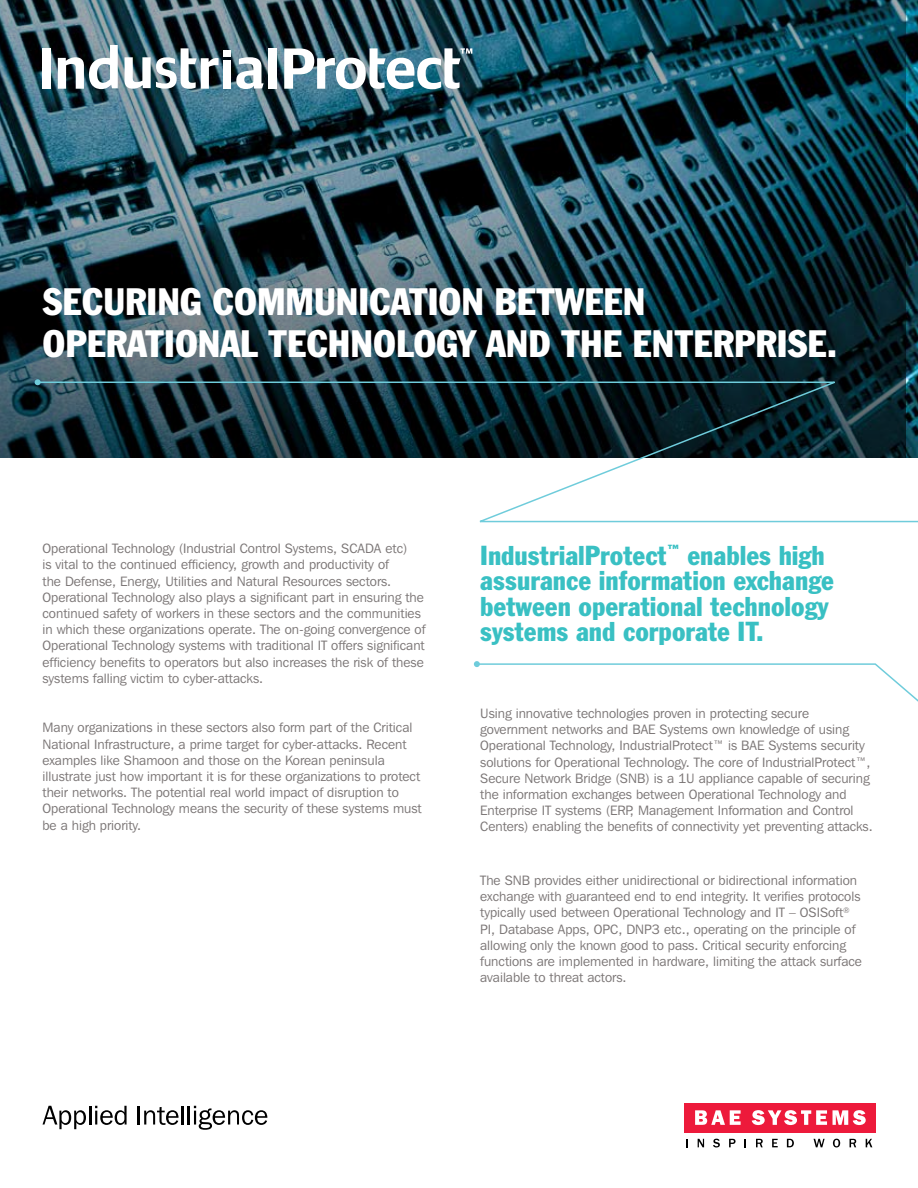
<style>
.page{position:relative;width:918px;height:1188px;background:#fff}
.page>*{position:absolute;margin:0;border:0;box-sizing:border-box;transform-origin:0 0}
.t1{font:condensed 37.5px/42px "Franklin Gothic BT";color:#fff}
.t2{font:condensed 27px/25.5px "Franklin Gothic BT";color:#39c0c3}
.t3{font:13.5px/16.2px "Franklin Gothic IT Cby BT";color:#7b7676}
</style>
<div class="page">
<svg style="left:0;top:0;width:906px;height:458px;background:#21424e"></svg>
<svg style="left:476px;top:663px;width:442px;height:39px"></svg>
<svg style="left:474px;top:661px;width:6px;height:6px"></svg>
<svg style="left:36px;top:381px;width:882px;height:142px"></svg>
<svg style="left:35px;top:379px;width:6px;height:6px"></svg>
<svg style="left:236px;top:57px;width:28px;height:32px"></svg>
<div style="left:269px;top:48px;width:8px;height:40px;background:#fff"></div>
<div style="left:43px;top:48px;width:8px;height:40px;background:#fff"></div>
<div style="left:223px;top:50px;width:8px;height:6px;background:#fff"></div>
<div style="left:223px;top:60px;width:8px;height:29px;background:#fff"></div>
<img style="left:284px;top:48px;width:188px;height:41px">
<svg style="left:58px;top:45px;width:60px;height:44px"></svg>
<svg style="left:124px;top:48px;width:95px;height:41px"></svg>
<svg style="left:43px;top:1106px;width:84px;height:23px"></svg>
<svg style="left:138px;top:1106px;width:129px;height:24px"></svg>
<svg style="left:686px;top:1139px;width:2px;height:8px"></svg>
<svg style="left:698px;top:1139px;width:6px;height:8px"></svg>
<svg style="left:713px;top:1139px;width:7px;height:8px"></svg>
<svg style="left:729px;top:1139px;width:7px;height:8px"></svg>
<svg style="left:756px;top:1139px;width:7px;height:8px"></svg>
<svg style="left:772px;top:1139px;width:6px;height:8px"></svg>
<svg style="left:787px;top:1139px;width:7px;height:8px"></svg>
<svg style="left:814px;top:1139px;width:11px;height:8px"></svg>
<svg style="left:833px;top:1139px;width:7px;height:8px"></svg>
<svg style="left:850px;top:1139px;width:6px;height:8px"></svg>
<svg style="left:866px;top:1139px;width:6px;height:8px"></svg>
<div style="left:684px;top:1103px;width:191px;height:29px;background:#ed1a3b"></div>
<svg style="left:833px;top:1110px;width:33px;height:15px"></svg>
<svg style="left:752px;top:1110px;width:75px;height:15px"></svg>
<svg style="left:695px;top:1110px;width:46px;height:15px"></svg>
<h1 class="t1" style="left:43px;top:280px;width:796px">SECURING COMMUNICATION BETWEEN<br>OPERATIONAL TECHNOLOGY AND THE ENTERPRISE.</h1>
<p class="t3" style="left:43px;top:540px;width:384px">Operational Technology (Industrial Control Systems, SCADA etc)<br>is vital to the continued efficiency, growth and productivity of<br>the Defense, Energy, Utilities and Natural Resources sectors.<br>Operational Technology also plays a significant part in ensuring the continued safety of workers in these sectors and the communities in which these organizations operate. The on-going convergence of Operational Technology systems with traditional IT offers significant efficiency benefits to operators but also increases the risk of these systems falling victim to cyber-attacks.</p>
<p class="t3" style="left:43px;top:719px;width:381px">Many organizations in these sectors also form part of the Critical National Infrastructure, a prime target for cyber-attacks. Recent examples like Shamoon and those on the Korean peninsula illustrate just how important it is for these organizations to protect their networks. The potential real world impact of disruption to Operational Technology means the security of these systems must be a high priority.</p>
<h2 class="t2" style="left:480px;top:542px;width:355px">IndustrialProtect<sup>™</sup> enables high assurance information exchange between operational technology systems and corporate IT.</h2>
<p class="t3" style="left:480px;top:705px;width:394px">Using innovative technologies proven in protecting secure government networks and BAE Systems own knowledge of using Operational Technology, IndustrialProtect™ is BAE Systems security solutions for Operational Technology. The core of IndustrialProtect™, Secure Network Bridge (SNB) is a 1U appliance capable of securing the information exchanges between Operational Technology and Enterprise IT systems (ERP, Management Information and Control Centers) enabling the benefits of connectivity yet preventing attacks.</p>
<p class="t3" style="left:480px;top:872px;width:383px">The SNB provides either unidirectional or bidirectional information exchange with guaranteed end to end integrity. It verifies protocols typically used between Operational Technology and IT – OSISoft<sup>® </sup>PI, Database Apps, OPC, DNP3 etc., operating on the principle of allowing only the known good to pass. Critical security enforcing functions are implemented in hardware, limiting the attack surface available to threat actors.</p>
</div>
